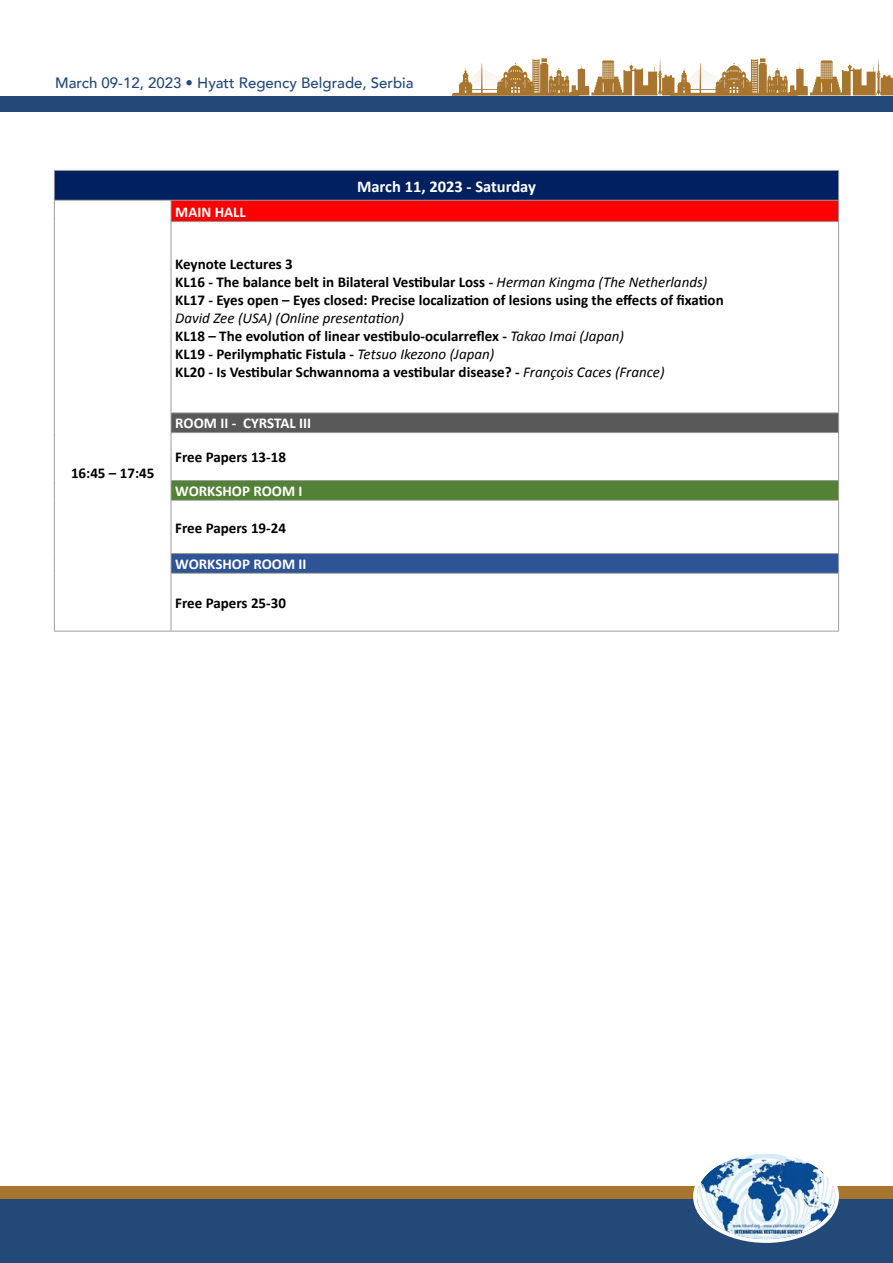
<style>
.page{position:relative;width:893px;height:1263px;background:#fff}
.page>*{position:absolute;margin:0;border:0;box-sizing:border-box;transform-origin:0 0}
.t1{font:700 16.5px "Calibri";color:#fff}
.t2{font:700 15px/18px "Calibri";color:#000}
.t3{font:700 15px "Calibri";color:#fff}
.t4{font:500 15px "Avenir";color:#234979}
.s1{font-weight:400;font-style:italic}
</style>
<div class="page">
<div style="left:0;top:1186px;width:893px;height:77px;background:#a8752e"></div>
<svg style="left:452px;top:58px;width:441px;height:38px"></svg>
<div style="left:0;top:96px;width:893px;height:16px;background:#234979"></div>
<div style="left:0;top:1199px;width:893px;height:64px;background:#234979"></div>
<img style="left:698px;top:1155px;width:136px;height:84px">
<div style="left:693px;top:1150px;width:146px;height:93px;border:4px solid #fff;border-radius:50%"></div>
<div style="left:54px;top:170px;width:785px;height:30px;background:#002060"></div>
<div style="left:171px;top:200px;width:668px;height:22px;background:#f00"></div>
<div style="left:171px;top:413px;width:668px;height:20px;background:#595959"></div>
<div style="left:171px;top:480px;width:668px;height:20px;background:#538135"></div>
<div style="left:171px;top:553px;width:668px;height:20px;background:#2f5496"></div>
<hr style="left:54px;top:170px;width:117px;height:1px;background:#9d9d9c">
<hr style="left:171px;top:170px;width:668px;height:1px;background:#9d9d9c">
<hr style="left:54px;top:200px;width:117px;height:1px;background:#9d9d9c">
<hr style="left:171px;top:200px;width:668px;height:1px;background:#9d9d9c">
<svg style="left:54px;top:171px;width:1px;height:51px"></svg>
<hr style="left:54px;top:222px;width:1px;height:191px;background:#9d9d9c">
<svg style="left:54px;top:413px;width:1px;height:20px"></svg>
<hr style="left:54px;top:433px;width:1px;height:47px;background:#9d9d9c">
<svg style="left:54px;top:480px;width:1px;height:20px"></svg>
<hr style="left:54px;top:500px;width:1px;height:53px;background:#9d9d9c">
<svg style="left:54px;top:553px;width:1px;height:20px"></svg>
<hr style="left:54px;top:573px;width:1px;height:58px;background:#9d9d9c">
<hr style="left:54px;top:631px;width:117px;height:1px;background:#9d9d9c">
<svg style="left:171px;top:201px;width:1px;height:20px"></svg>
<svg style="left:838px;top:171px;width:1px;height:50px"></svg>
<hr style="left:171px;top:221px;width:668px;height:1px;background:#9d9d9c">
<hr style="left:171px;top:222px;width:1px;height:190px;background:#9d9d9c">
<hr style="left:838px;top:222px;width:1px;height:190px;background:#9d9d9c">
<hr style="left:171px;top:412px;width:668px;height:1px;background:#9d9d9c">
<svg style="left:171px;top:413px;width:1px;height:19px"></svg>
<svg style="left:838px;top:413px;width:1px;height:19px"></svg>
<hr style="left:171px;top:432px;width:668px;height:1px;background:#9d9d9c">
<hr style="left:171px;top:433px;width:1px;height:47px;background:#9d9d9c">
<hr style="left:838px;top:433px;width:1px;height:47px;background:#9d9d9c">
<hr style="left:171px;top:480px;width:668px;height:1px;background:#9d9d9c">
<svg style="left:171px;top:481px;width:1px;height:19px"></svg>
<svg style="left:838px;top:481px;width:1px;height:19px"></svg>
<hr style="left:171px;top:500px;width:668px;height:1px;background:#9d9d9c">
<hr style="left:171px;top:501px;width:1px;height:52px;background:#9d9d9c">
<hr style="left:838px;top:501px;width:1px;height:52px;background:#9d9d9c">
<hr style="left:171px;top:553px;width:668px;height:1px;background:#9d9d9c">
<svg style="left:171px;top:554px;width:1px;height:19px"></svg>
<svg style="left:838px;top:554px;width:1px;height:19px"></svg>
<hr style="left:171px;top:573px;width:668px;height:1px;background:#9d9d9c">
<hr style="left:171px;top:574px;width:1px;height:57px;background:#9d9d9c">
<hr style="left:838px;top:574px;width:1px;height:57px;background:#9d9d9c">
<hr style="left:171px;top:631px;width:668px;height:1px;background:#9d9d9c">
<p class="t4" style="left:55px;top:69px;width:360px">March 09-12, 2023 • Hyatt Regency Belgrade, Serbia</p>
<p class="t2" style="left:71px;top:464px;width:85px">16:45 – 17:45</p>
<p class="t3" style="left:175px;top:202px;width:72px">MAIN HALL</p>
<p class="t1" style="left:357px;top:176px;width:180px">March 11, 2023 - Saturday</p>
<p class="t2" style="left:175px;top:255px;width:550px">Keynote Lectures 3<br>KL16 - The balance belt in Bilateral Vestibular Loss - <span class="s1">Herman Kingma (The Netherlands)<br></span>KL17 - Eyes open – Eyes closed: Precise localization of lesions using the effects of fixation</p>
<p class="t2" style="left:175px;top:309px;width:491px"><span class="s1">David Zee (USA) (Online presentation)<br></span>KL18 – The evolution of linear vestibulo-ocularreflex - <span class="s1">Takao Imai (Japan)<br></span>KL19 - Perilymphatic Fistula - <span class="s1">Tetsuo Ikezono (Japan)<br></span>KL20 - Is Vestibular Schwannoma a vestibular disease? - <span class="s1">François Caces (France)</span></p>
<p class="t3" style="left:175px;top:414px;width:137px">ROOM II - CYRSTAL III</p>
<p class="t2" style="left:175px;top:448px;width:112px">Free Papers 13-18</p>
<p class="t3" style="left:175px;top:481px;width:129px">WORKSHOP ROOM I</p>
<p class="t2" style="left:175px;top:518px;width:112px">Free Papers 19-24</p>
<p class="t3" style="left:175px;top:554px;width:133px">WORKSHOP ROOM II</p>
<p class="t2" style="left:175px;top:594px;width:112px">Free Papers 25-30</p>
</div>
